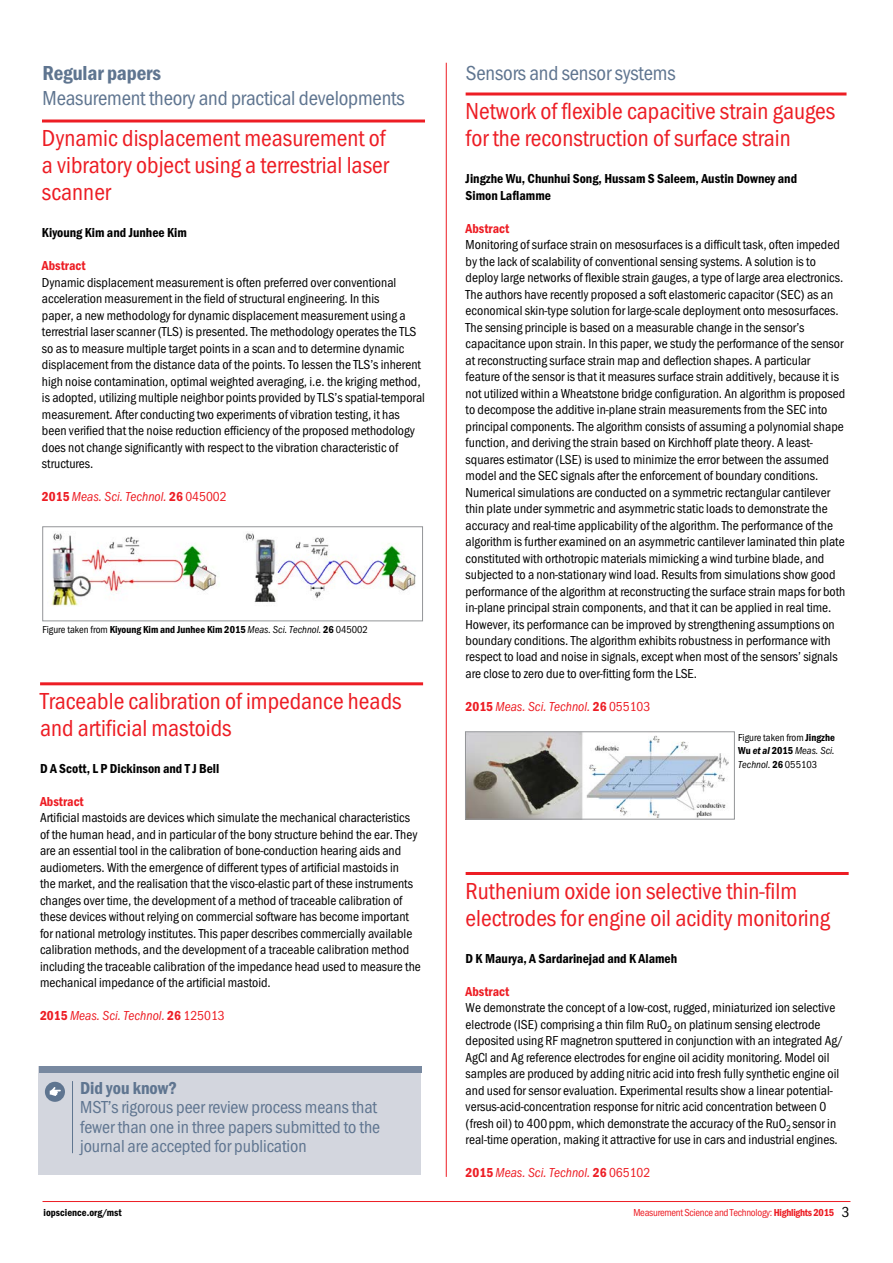
<style>
.page{position:relative;width:893px;height:1263px;background:#fff}
.page>*{position:absolute;margin:0;border:0;box-sizing:border-box;transform-origin:0 0}
.t1{font:24px/27px "Franklin Got Cd Io P";color:#ed1d24}
.t2{font:21px "Franklin Got Cd Io P";letter-spacing:-.01em;color:#5f7590}
.t3{font:600 21px "Franklin Got Cd Io P";letter-spacing:-.01em;color:#5f7590}
.t4{font:18px/19.5px "Franklin Got Cd Io P";letter-spacing:-.005em;color:#5f7590}
.t5{font:600 18px "Franklin Got Cd Io P";color:#5f7590}
.t6{font:13.5px/16.5px "Franklin Got Cd Io P";color:#000}
.t7{font:600 13.5px/16.5px "Franklin Got Cd Io P";color:#000}
.t8{font:italic 13.5px "Franklin Got Cd Io P";color:#ed1d24}
.t9{font:600 13.5px "Franklin Got Cd Io P";color:#ed1d24}
.t10{font:600 10.5px "Franklin Got Cd Io P";color:#000}
.t11{font:10.5px/13.5px "Franklin Got Cd Io P";color:#000;text-align:justify}
.t12{font:10.5px "Franklin Got Cd Io P";letter-spacing:-.025em;color:#ed1d24}
.s1{font-weight:600;font-style:normal}
.s2{font-style:normal}
.s3{font-weight:400}
.s4{font-weight:400;font-style:italic}
.s5{font-weight:600}
.s6{font-family:"Di Franklin Got Cd Io P"}
.s7{font-style:italic}
.s8{font-size:15px;color:#000}
</style>
<div class="page">
<hr style="left:446px;top:63px;width:1px;height:1114px;background:#ed1d24">
<hr style="left:43px;top:1201px;width:807px;height:1px;background:#ed1d24">
<hr style="left:466px;top:872px;width:383px;height:3px;background:#ed1d24">
<hr style="left:466px;top:92px;width:380px;height:3px;background:#ed1d24">
<hr style="left:42px;top:119px;width:383px;height:3px;background:#ed1d24">
<hr style="left:40px;top:682px;width:383px;height:3px;background:#ed1d24">
<img style="left:51px;top:533px;width:365px;height:74px">
<div style="left:43px;top:526px;width:380px;height:95px;border:1px solid #939598"></div>
<img style="left:467px;top:733px;width:262px;height:84px">
<div style="left:465px;top:731px;width:270px;height:88px;border:1px solid #939598"></div>
<div style="left:39px;top:1067px;width:382px;height:108px;background:#d3d6de"></div>
<div style="left:39px;top:1067px;width:382px;height:6px;background:#7889a0"></div>
<hr style="left:72px;top:1081px;width:1px;height:72px;background:#5f7590">
<div style="left:45px;top:1082px;width:20px;height:20px;background:#5f7590;border-radius:50%"></div>
<svg style="left:50px;top:1087px;width:11px;height:9px"></svg>
<h2 class="t3" style="left:43px;top:61px;width:120px">Regular papers</h2>
<h2 class="t2" style="left:43px;top:86px;width:364px">Measurement theory and practical developments</h2>
<h1 class="t1" style="left:42px;top:125px;width:348px">Dynamic displacement measurement of a vibratory object using a terrestrial laser scanner</h1>
<p class="t7" style="left:42px;top:224px;width:146px">Kiyoung Kim and Junhee Kim</p>
<p class="t9" style="left:42px;top:258px;width:45px">Abstract</p>
<p class="t6" style="left:42px;top:274px;width:384px">Dynamic displacement measurement is often preferred over conventional acceleration measurement in the field of structural engineering. In this<br>paper, a new methodology for dynamic displacement measurement using a terrestrial laser scanner (TLS) is presented. The methodology operates the TLS so as to measure multiple target points in a scan and to determine dynamic displacement from the distance data of the points. To lessen the TLS’s inherent high noise contamination, optimal weighted averaging, i.e. the kriging method, is adopted, utilizing multiple neighbor points provided by TLS’s spatial-temporal measurement. After conducting two experiments of vibration testing, it has been verified that the noise reduction efficiency of the proposed methodology does not change significantly with respect to the vibration characteristic of structures.</p>
<p class="t8" style="left:42px;top:489px;width:186px"><span class="s1">2015</span> Meas. Sci. Technol. <span class="s1">26</span> <span class="s2">045002</span></p>
<p class="t10" style="left:43px;top:624px;width:327px"><span class="s3">Figure taken from</span> Kiyoung Kim and Junhee Kim 2015 <span class="s4">Meas. Sci. Technol.</span> 26 <span class="s3">045002</span></p>
<h1 class="t1" style="left:40px;top:688px;width:363px">Traceable calibration of impedance heads and artificial mastoids</h1>
<p class="t7" style="left:40px;top:760px;width:181px">D A Scott, L P Dickinson and T J Bell</p>
<p class="t9" style="left:40px;top:794px;width:45px">Abstract</p>
<p class="t6" style="left:40px;top:810px;width:382px">Artificial mastoids are devices which simulate the mechanical characteristics of the human head, and in particular of the bony structure behind the ear. They are an essential tool in the calibration of bone-conduction hearing aids and audiometers. With the emergence of different types of artificial mastoids in<br>the market, and the realisation that the visco-elastic part of these instruments changes over time, the development of a method of traceable calibration of these devices without relying on commercial software has become important for national metrology institutes. This paper describes commercially available calibration methods, and the development of a traceable calibration method including the traceable calibration of the impedance head used to measure the mechanical impedance of the artificial mastoid.</p>
<p class="t8" style="left:40px;top:1008px;width:186px"><span class="s1">2015</span> Meas. Sci. Technol. <span class="s1">26</span> <span class="s2">125013</span></p>
<h3 class="t5" style="left:80px;top:1077px;width:98px">Did you know?</h3>
<h3 class="t4" style="left:80px;top:1098px;width:302px">MST’s rigorous peer review process means that fewer than one in three papers submitted to the journal are accepted for publication</h3>
<h2 class="t2" style="left:466px;top:61px;width:211px">Sensors and sensor systems</h2>
<h1 class="t1" style="left:466px;top:98px;width:371px">Network of flexible capacitive strain gauges for the reconstruction of surface strain</h1>
<p class="t7" style="left:466px;top:170px;width:333px">Jingzhe Wu, Chunhui Song, Hussam S Saleem, Austin Downey and<br>Simon Laflamme</p>
<p class="t9" style="left:466px;top:220px;width:45px">Abstract</p>
<p class="t6" style="left:466px;top:236px;width:381px">Monitoring of surface strain on mesosurfaces is a difficult task, often impeded by the lack of scalability of conventional sensing systems. A solution is to deploy large networks of flexible strain gauges, a type of large area electronics.<br>The authors have recently proposed a soft elastomeric capacitor (SEC) as an economical skin-type solution for large-scale deployment onto mesosurfaces.<br>The sensing principle is based on a measurable change in the sensor’s capacitance upon strain. In this paper, we study the performance of the sensor at reconstructing surface strain map and deflection shapes. A particular feature of the sensor is that it measures surface strain additively, because it is not utilized within a Wheatstone bridge configuration. An algorithm is proposed to decompose the additive in-plane strain measurements from the SEC into principal components. The algorithm consists of assuming a polynomial shape function, and deriving the strain based on Kirchhoff plate theory. A least&shy;squares estimator (LSE) is used to minimize the error between the assumed model and the SEC signals after the enforcement of boundary conditions.<br>Numerical simulations are conducted on a symmetric rectangular cantilever thin plate under symmetric and asymmetric static loads to demonstrate the accuracy and real-time applicability of the algorithm. The performance of the algorithm is further examined on an asymmetric cantilever laminated thin plate constituted with orthotropic materials mimicking a wind turbine blade, and subjected to a non-stationary wind load. Results from simulations show good performance of the algorithm at reconstructing the surface strain maps for both in-plane principal strain components, and that it can be applied in real time.<br>However, its performance can be improved by strengthening assumptions on boundary conditions. The algorithm exhibits robustness in performance with respect to load and noise in signals, except when most of the sensors’ signals are close to zero due to over-fitting form the LSE.</p>
<p class="t8" style="left:466px;top:699px;width:186px"><span class="s1">2015</span> Meas. Sci. Technol. <span class="s1">26</span> <span class="s2">055103</span></p>
<p class="t11" style="left:738px;top:731px;width:98px">Figure taken from <span class="s5">Jingzhe Wu</span> <span class="s6">et al</span> <span class="s5">2015</span> <span class="s7">Meas. Sci.<br>Technol.</span> <span class="s5">26</span> 055103</p>
<h1 class="t1" style="left:466px;top:877px;width:366px">Ruthenium oxide ion selective thin-film electrodes for engine oil acidity monitoring</h1>
<p class="t7" style="left:466px;top:950px;width:213px">D K Maurya, A Sardarinejad and K Alameh</p>
<p class="t9" style="left:466px;top:983px;width:45px">Abstract</p>
<p class="t6" style="left:466px;top:999px;width:379px">We demonstrate the concept of a low-cost, rugged, miniaturized ion selective electrode (ISE) comprising a thin film RuO<sub>2</sub> on platinum sensing electrode deposited using RF magnetron sputtered in conjunction with an integrated Ag/ AgCl and Ag reference electrodes for engine oil acidity monitoring. Model oil samples are produced by adding nitric acid into fresh fully synthetic engine oil and used for sensor evaluation. Experimental results show a linear potential&shy;versus-acid-concentration response for nitric acid concentration between 0 (fresh oil) to 400ppm, which demonstrate the accuracy of the RuO<sub>2</sub> sensor in real-time operation, making it attractive for use in cars and industrial engines.</p>
<p class="t8" style="left:466px;top:1165px;width:186px"><span class="s1">2015</span> Meas. Sci. Technol. <span class="s1">26</span> <span class="s2">065102</span></p>
<p class="t10" style="left:44px;top:1206px;width:80px">iopscience.org/mst</p>
<p class="t12" style="left:633px;top:1206px;width:217px">Measurement Science and Technology: <span class="s5">Highlights 2015</span> <span class="s8">3</span></p>
</div>
